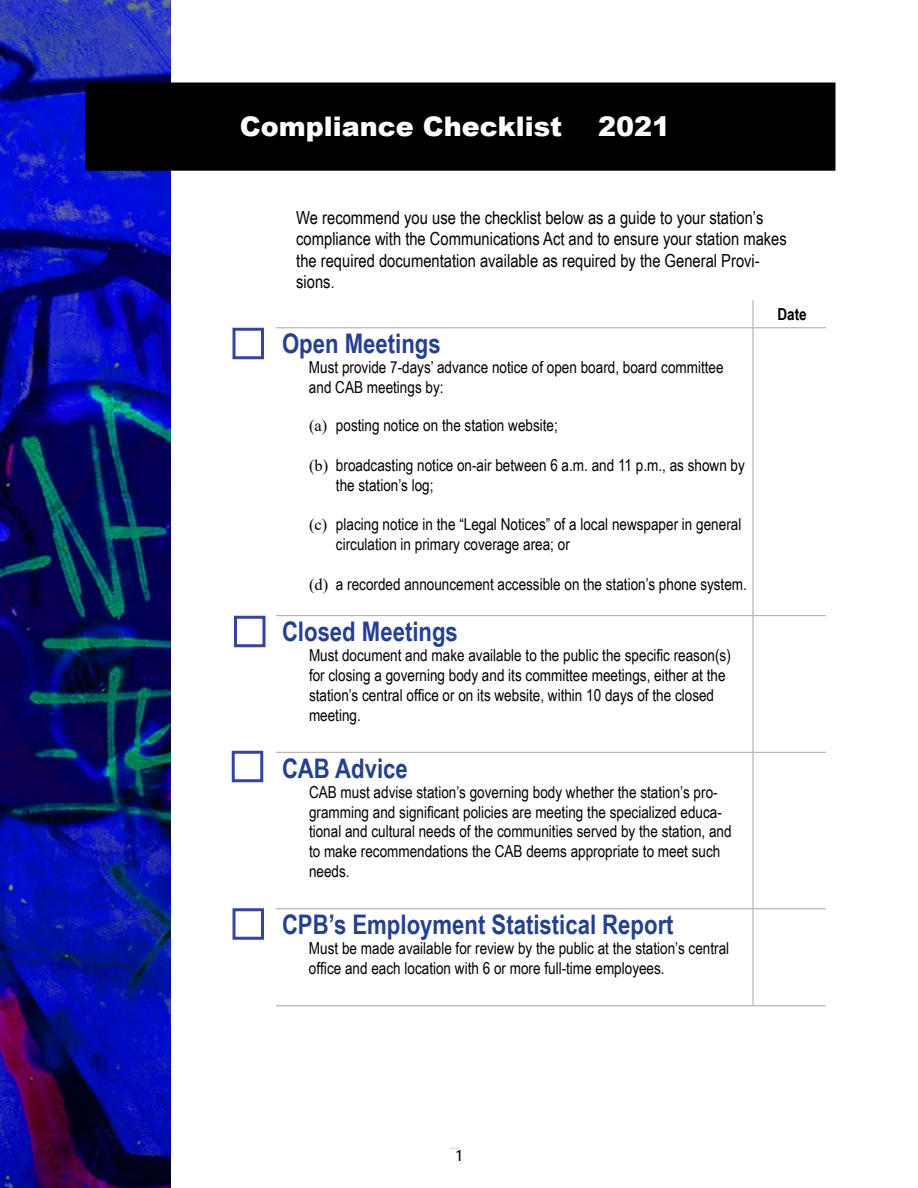
<style>
.page{position:relative;width:918px;height:1188px;background:#fff}
.page>*{position:absolute;margin:0;border:0;box-sizing:border-box;transform-origin:0 0}
.t1{font:700 27px "Arial Narrow";color:#25408f}
.t2{font:900 27px "Arial";color:#fff}
.t3{font:18px/21.6px "Arial Narrow";color:#000}
.t4{font:16.5px/19.8px "Arial Narrow";color:#000}
.t5{font:700 16.5px "Arial Narrow";color:#000}
.t6{font:16.5px "Acumin Variable Concept";color:#000}
.s1{font-size:16.5px}
.s2{font-family:"Times New Roman"}
</style>
<div class="page">
<img style="left:0;top:0;width:171px;height:1188px">
<svg style="left:753px;top:300px;width:1px;height:27px"></svg>
<hr style="left:276px;top:327px;width:477px;height:1px;background:#a6a6a6">
<hr style="left:753px;top:327px;width:73px;height:1px;background:#a6a6a6">
<hr style="left:753px;top:328px;width:1px;height:287px;background:#a6a6a6">
<hr style="left:276px;top:615px;width:477px;height:1px;background:#a6a6a6">
<hr style="left:753px;top:615px;width:73px;height:1px;background:#a6a6a6">
<hr style="left:753px;top:616px;width:1px;height:136px;background:#a6a6a6">
<hr style="left:276px;top:752px;width:477px;height:1px;background:#a6a6a6">
<hr style="left:753px;top:752px;width:73px;height:1px;background:#a6a6a6">
<hr style="left:753px;top:753px;width:1px;height:155px;background:#a6a6a6">
<hr style="left:276px;top:908px;width:477px;height:1px;background:#a6a6a6">
<hr style="left:753px;top:908px;width:73px;height:1px;background:#a6a6a6">
<hr style="left:753px;top:909px;width:1px;height:96px;background:#a6a6a6">
<hr style="left:276px;top:1005px;width:477px;height:1px;background:#a6a6a6">
<hr style="left:753px;top:1005px;width:73px;height:1px;background:#a6a6a6">
<div style="left:86px;top:83px;width:749px;height:87px;background:#000"></div>
<div style="left:86px;top:82px;width:750px;height:89px;border:2px solid #000"></div>
<div style="left:232px;top:328px;width:32px;height:31px;border:3px solid #35449c"></div>
<div style="left:234px;top:616px;width:32px;height:31px;border:3px solid #35449c"></div>
<div style="left:232px;top:751px;width:31px;height:31px;border:3px solid #35449c"></div>
<div style="left:232px;top:908px;width:32px;height:32px;border:3px solid #35449c"></div>
<h1 class="t2" style="left:240px;top:107px;width:324px">Compliance Checklist</h1>
<h1 class="t2" style="left:598px;top:107px;width:74px">2021</h1>
<p class="t3" style="left:296px;top:206px;width:492px">We recommend you use the checklist below as a guide to your station’s compliance with the Communications Act and to ensure your station makes the required documentation available as required by the General Provi&shy;sions<span class="s1">.</span></p>
<p class="t5" style="left:777px;top:302px;width:31px">Date</p>
<h1 class="t1" style="left:282px;top:324px;width:160px">Open Meetings</h1>
<p class="t4" style="left:309px;top:357px;width:416px">Must provide 7-days’ advance notice of open board, board committee and CAB meetings by:</p>
<p class="t4" style="left:309px;top:415px;width:250px"><span class="s2">(a)</span> posting notice on the station website;</p>
<p class="t4" style="left:336px;top:455px;width:410px;text-indent:-27px"><span class="s2">(b)</span> broadcasting notice on-air between 6 a.m. and 11 p.m., as shown by the station’s log;</p>
<p class="t4" style="left:336px;top:514px;width:407px;text-indent:-27px"><span class="s2">(c)</span> placing notice in the “Legal Notices” of a local newspaper in general circulation in primary coverage area; or</p>
<p class="t4" style="left:309px;top:574px;width:439px"><span class="s2">(d)</span> a recorded announcement accessible on the station’s phone system.</p>
<h1 class="t1" style="left:282px;top:611px;width:177px">Closed Meetings</h1>
<p class="t4" style="left:309px;top:645px;width:423px">Must document and make available to the public the specific reason(s) for closing a governing body and its committee meetings, either at the station’s central office or on its website, within 10 days of the closed meeting.</p>
<h1 class="t1" style="left:282px;top:748px;width:127px">CAB Advice</h1>
<p class="t4" style="left:309px;top:781px;width:424px">CAB must advise station’s governing body whether the station’s pro&shy;gramming and significant policies are meeting the specialized educa&shy;tional and cultural needs of the communities served by the station, and to make recommendations the CAB deems appropriate to meet such needs.</p>
<h1 class="t1" style="left:282px;top:904px;width:393px">CPB’s Employment Statistical Report</h1>
<p class="t4" style="left:309px;top:938px;width:422px">Must be made available for review by the public at the station’s central office and each location with 6 or more full-time employees.</p>
<p class="t6" style="left:456px;top:1143px;width:8px">1</p>
</div>
